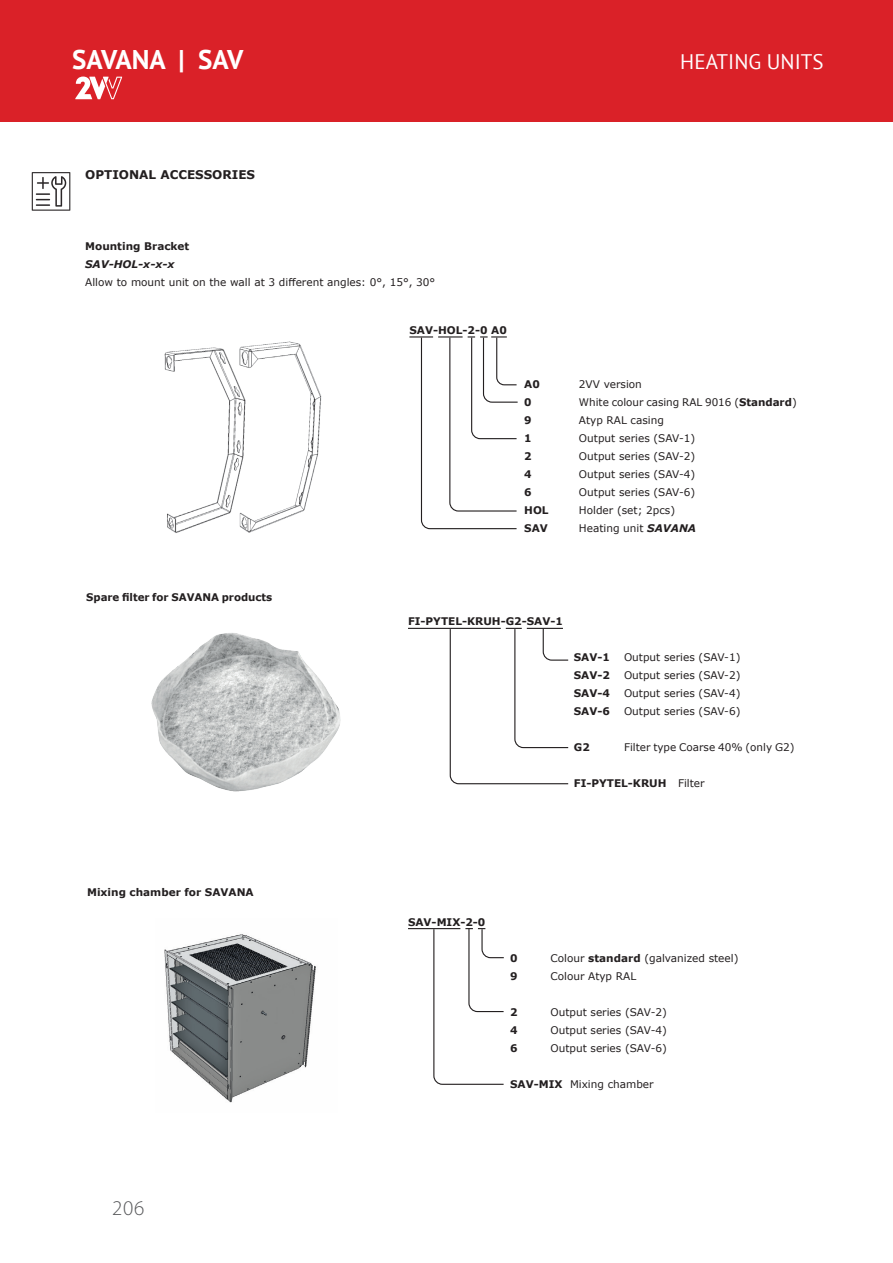
<style>
.page{position:relative;width:893px;height:1263px;background:#fff}
.page>*{position:absolute;margin:0;border:0;box-sizing:border-box;transform-origin:0 0}
.t1{font:700 27px "PT Sans";color:#fff}
.t2{font:21px "PT Sans";color:#fff}
.t3{font:300 21px "Myriad Pro";color:#57585a}
.Titulek_TM{font:700 12px "Verdana";color:#231f20}
.t4{font:10.5px "Verdana";color:#231f20}
.t5{font:700 10.5px "Verdana";color:#231f20}
.t6{font:italic 700 10.5px "Verdana";color:#231f20}
.s1{font-weight:700}
.s2{font-weight:700;font-style:italic}
.s3{font-weight:400}
</style>
<div class="page">
<div style="left:0;top:0;width:893px;height:122px;background:#da2128"></div>
<svg style="left:75px;top:76px;width:47px;height:23px"></svg>
<img style="left:247px;top:341px;width:75px;height:191px">
<img style="left:164px;top:346px;width:83px;height:187px">
<img style="left:151px;top:633px;width:190px;height:159px">
<img style="left:164px;top:934px;width:152px;height:169px">
<hr style="left:408px;top:628px;width:93px;height:1px;background:#231f20">
<svg style="left:449px;top:627px;width:120px;height:158px"></svg>
<svg style="left:409px;top:336px;width:109px;height:194px"></svg>
<hr style="left:408px;top:928px;width:52px;height:1px;background:#231f20">
<svg style="left:433px;top:928px;width:71px;height:157px"></svg>
<svg style="left:31px;top:172px;width:40px;height:39px"></svg>
<svg style="left:32px;top:172px;width:38px;height:39px"></svg>
<h1 class="t1" style="left:72px;top:41px;width:172px">SAVANA | SAV</h1>
<h2 class="t2" style="left:680px;top:48px;width:145px">HEATING UNITS</h2>
<p class="Titulek_TM" style="left:85px;top:166px;width:171px">OPTIONAL ACCESSORIES</p>
<p class="t5" style="left:85px;top:239px;width:106px">Mounting Bracket</p>
<p class="t6" style="left:85px;top:257px;width:91px">SAV-HOL-x-x-x</p>
<p class="t4" style="left:85px;top:275px;width:352px">Allow to mount unit on the wall at 3 different angles: 0°, 15°, 30°</p>
<p class="t5" style="left:409px;top:323px;width:99px">SAV-HOL-2-0 A0</p>
<p class="t5" style="left:524px;top:377px;width:17px">A0</p>
<p class="t4" style="left:579px;top:377px;width:64px">2VV version</p>
<p class="t5" style="left:524px;top:395px;width:9px">0</p>
<p class="t4" style="left:579px;top:395px;width:219px">White colour casing RAL 9016 (<span class="s1">Standard</span>)</p>
<p class="t5" style="left:524px;top:413px;width:9px">9</p>
<p class="t4" style="left:579px;top:413px;width:86px">Atyp RAL casing</p>
<p class="t5" style="left:524px;top:431px;width:9px">1</p>
<p class="t4" style="left:579px;top:431px;width:118px">Output series (SAV-1)</p>
<p class="t5" style="left:524px;top:449px;width:9px">2</p>
<p class="t4" style="left:579px;top:449px;width:118px">Output series (SAV-2)</p>
<p class="t5" style="left:524px;top:467px;width:9px">4</p>
<p class="t4" style="left:579px;top:467px;width:118px">Output series (SAV-4)</p>
<p class="t5" style="left:524px;top:485px;width:9px">6</p>
<p class="t4" style="left:579px;top:485px;width:118px">Output series (SAV-6)</p>
<p class="t5" style="left:524px;top:503px;width:26px">HOL</p>
<p class="t4" style="left:579px;top:503px;width:98px">Holder (set; 2pcs)</p>
<p class="t5" style="left:524px;top:521px;width:25px">SAV</p>
<p class="t4" style="left:579px;top:521px;width:119px">Heating unit <span class="s2">SAVANA</span></p>
<p class="t5" style="left:86px;top:590px;width:187px">Spare filter for SAVANA products</p>
<p class="t5" style="left:87px;top:884px;width:168px">Mixing chamber for SAVANA</p>
<h2 class="t3" style="left:112px;top:1195px;width:34px">206</h2>
<p class="t5" style="left:408px;top:614px;width:156px">FI-PYTEL-KRUH-G2-SAV-1</p>
<p class="t5" style="left:574px;top:650px;width:38px">SAV-1</p>
<p class="t4" style="left:624px;top:650px;width:118px">Output series (SAV-1)</p>
<p class="t5" style="left:574px;top:668px;width:38px">SAV-2</p>
<p class="t4" style="left:624px;top:668px;width:118px">Output series (SAV-2)</p>
<p class="t5" style="left:574px;top:686px;width:38px">SAV-4</p>
<p class="t4" style="left:624px;top:686px;width:118px">Output series (SAV-4)</p>
<p class="t5" style="left:574px;top:704px;width:38px">SAV-6</p>
<p class="t4" style="left:624px;top:704px;width:118px">Output series (SAV-6)</p>
<p class="t5" style="left:574px;top:740px;width:17px">G2</p>
<p class="t4" style="left:624px;top:740px;width:172px">Filter type Coarse 40% (only G2)</p>
<p class="t5" style="left:574px;top:776px;width:132px">FI-PYTEL-KRUH <span class="s3">Filter</span></p>
<p class="t5" style="left:408px;top:914px;width:79px">SAV-MIX-2-0</p>
<p class="t5" style="left:510px;top:950px;width:9px">0</p>
<p class="t4" style="left:550px;top:950px;width:189px">Colour <span class="s1">standard</span> (galvanized steel)</p>
<p class="t5" style="left:510px;top:968px;width:9px">9</p>
<p class="t4" style="left:550px;top:968px;width:87px">Colour Atyp RAL</p>
<p class="t5" style="left:510px;top:1004px;width:9px">2</p>
<p class="t4" style="left:550px;top:1004px;width:118px">Output series (SAV-2)</p>
<p class="t5" style="left:510px;top:1022px;width:9px">4</p>
<p class="t4" style="left:550px;top:1022px;width:118px">Output series (SAV-4)</p>
<p class="t5" style="left:510px;top:1040px;width:9px">6</p>
<p class="t4" style="left:550px;top:1040px;width:118px">Output series (SAV-6)</p>
<p class="t4" style="left:510px;top:1076px;width:145px"><span class="s1">SAV-MIX</span> Mixing chamber</p>
</div>
